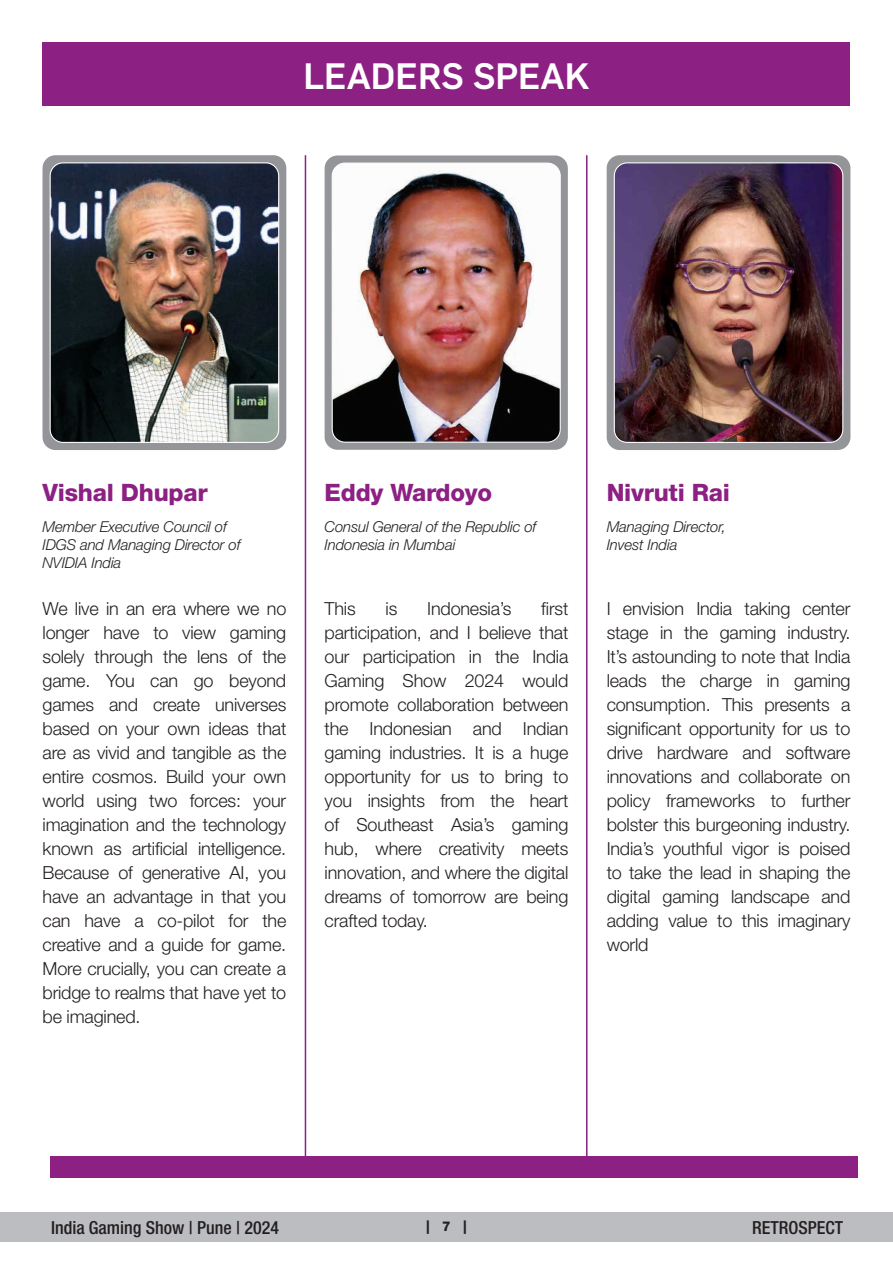
<style>
.page{position:relative;width:893px;height:1263px;background:#fff}
.page>*{position:absolute;margin:0;border:0;box-sizing:border-box;transform-origin:0 0}
.Body_text{font:500 36px "Flama";color:#fff}
.t1{font:800 24px "Helvetica Neue LT Std";letter-spacing:-.01em;color:#8c2083}
.t2{font:300 18px/24px "Helvetica Neue LT Std";letter-spacing:-.01em;color:#231f20;text-align:justify}
.t3{font:500 condensed 18px "Helvetica Neue LT Std";color:#231f20}
.t4{font:italic 300 15px/18px "Helvetica Neue LT Std";letter-spacing:-.01em;color:#231f20}
.t5{font:800 13.5px "Helvetica Neue LT Std";color:#231f20}
</style>
<div class="page">
<div style="left:43px;top:155px;width:243px;height:295px;background:#939598;border-radius:13px"></div>
<div style="left:325px;top:155px;width:243px;height:295px;background:#939598;border-radius:13px"></div>
<div style="left:607px;top:155px;width:243px;height:295px;background:#939598;border-radius:13px"></div>
<img style="left:50px;top:164px;width:229px;height:278px">
<div style="left:50px;top:162px;width:229px;height:281px;border:1px solid #fff;border-radius:13px"></div>
<img style="left:332px;top:163px;width:228px;height:278px">
<div style="left:332px;top:163px;width:229px;height:280px;border:1px solid #fff;border-radius:13px"></div>
<img style="left:614px;top:164px;width:229px;height:278px">
<div style="left:614px;top:162px;width:229px;height:281px;border:1px solid #fff;border-radius:13px"></div>
<div style="left:43px;top:43px;width:807px;height:63px;background:#8c2083"></div>
<div style="left:50px;top:1157px;width:808px;height:21px;background:#8c2083"></div>
<hr style="left:305px;top:155px;width:1px;height:1012px;background:#8c2083">
<hr style="left:586px;top:155px;width:1px;height:1012px;background:#8c2083">
<div style="left:0;top:1212px;width:893px;height:30px;background:#bcbdc0"></div>
<p class="Body_text" style="left:303px;top:55px;width:288px">LEADERS SPEAK</p>
<p class="t1" style="left:43px;top:478px;width:167px">Vishal Dhupar</p>
<p class="t4" style="left:43px;top:517px;width:200px">Member Executive Council of<br>IDGS and Managing Director of<br>NVIDIA India</p>
<p class="t1" style="left:325px;top:478px;width:169px">Eddy Wardoyo</p>
<p class="t4" style="left:325px;top:517px;width:213px">Consul General of the Republic of<br>Indonesia in Mumbai</p>
<p class="t1" style="left:607px;top:478px;width:125px">Nivruti Rai</p>
<p class="t4" style="left:607px;top:517px;width:121px">Managing Director,<br>Invest India</p>
<p class="t2" style="left:43px;top:596px;width:245px">We live in an era where we no longer have to view gaming solely through the lens of the game. You can go beyond games and create universes based on your own ideas that are as vivid and tangible as the entire cosmos. Build your own world using two forces: your imagination and the technology known as artificial intelligence.<br>Because of generative AI, you have an advantage in that you can have a co-pilot for the creative and a guide for game.<br>More crucially, you can create a bridge to realms that have yet to be imagined.</p>
<p class="t2" style="left:325px;top:596px;width:33px">This</p>
<p class="t2" style="left:386px;top:596px;width:13px">is</p>
<p class="t2" style="left:427px;top:596px;width:86px">Indonesia’s</p>
<p class="t2" style="left:325px;top:596px;width:245px;text-indent:217px">first participation, and I believe that our participation in the India Gaming Show 2024 would promote collaboration between the Indonesian and Indian gaming industries. It is a huge opportunity for us to bring to you insights from the heart of Southeast Asia’s gaming hub, where creativity meets innovation, and where the digital dreams of tomorrow are being crafted today.</p>
<p class="t2" style="left:607px;top:596px;width:245px">I envision India taking center stage in the gaming industry.<br>It’s astounding to note that India leads the charge in gaming consumption. This presents a significant opportunity for us to drive hardware and software innovations and collaborate on policy frameworks to further bolster this burgeoning industry.<br>India’s youthful vigor is poised to take the lead in shaping the digital gaming landscape and adding value to this imaginary world</p>
<p class="t3" style="left:51px;top:1217px;width:229px">India Gaming Show | Pune | 2024</p>
<p class="t5" style="left:426px;top:1218px;width:42px">| 7 |</p>
<p class="t3" style="left:752px;top:1217px;width:93px">RETROSPECT</p>
</div>
